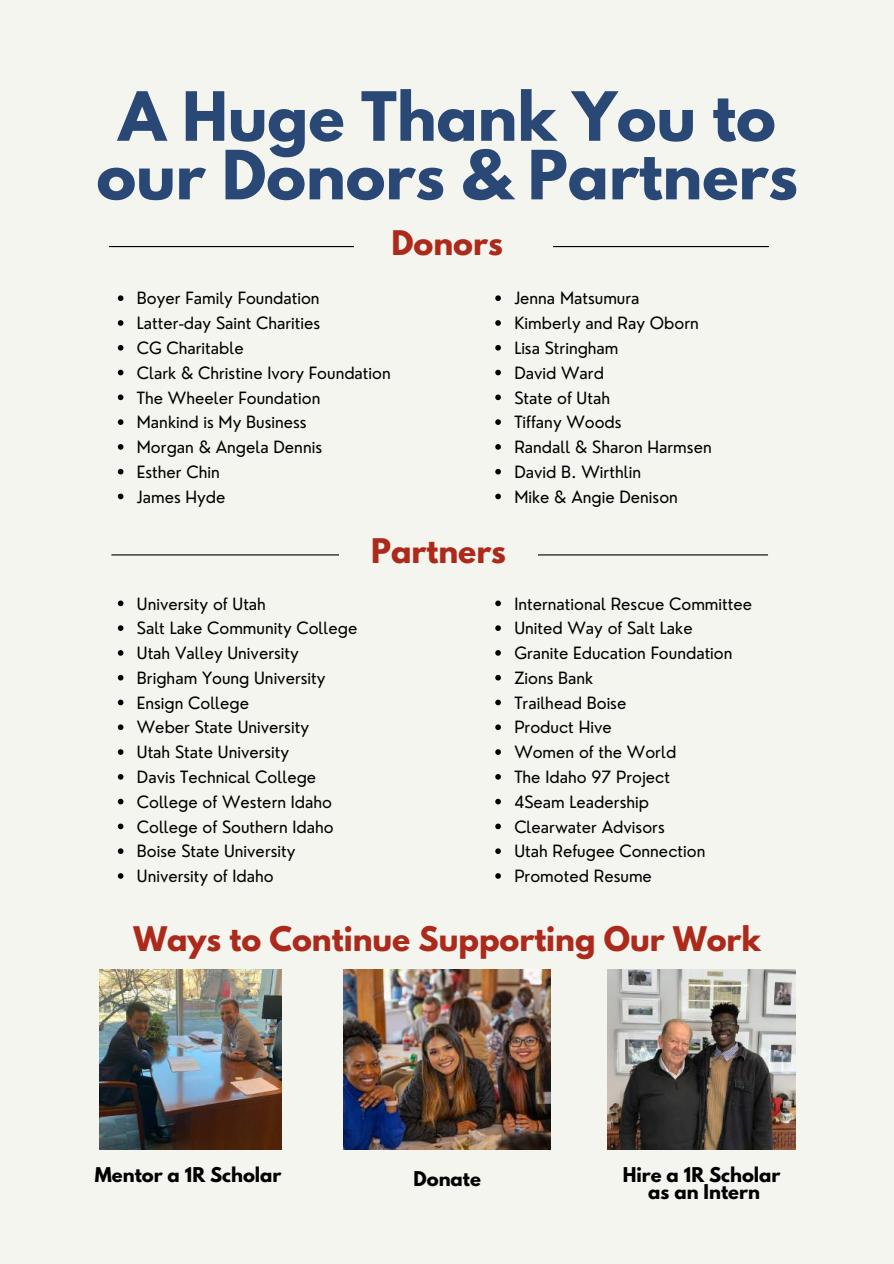
<style>
.page{position:relative;width:894px;height:1264px;background:#fff}
.page>*{position:absolute;margin:0;border:0;box-sizing:border-box;transform-origin:0 0}
.t1{font:700 60px/58.5px "League Spartan";color:#2a4876;text-align:center}
.t2{font:700 30px "League Spartan";color:#ac2a1b}
.t3{font:700 18px/17px "League Spartan";color:#000;text-align:center}
.t4{font:16.5px/24.8px "Nourd";color:#000}
</style>
<div class="page">
<div style="left:0;top:0;width:893px;height:1263px;background:#f5f5ef"></div>
<img style="left:99px;top:969px;width:183px;height:179px">
<img style="left:607px;top:969px;width:188px;height:179px">
<img style="left:344px;top:969px;width:206px;height:179px">
<hr style="left:109px;top:246px;width:659px;height:1px;background:#000">
<div style="left:354px;top:209px;width:198px;height:73px;background:#f5f5ef"></div>
<hr style="left:112px;top:554px;width:655px;height:1px;background:#000">
<div style="left:339px;top:507px;width:198px;height:73px;background:#f5f5ef"></div>
<svg style="left:118px;top:295px;width:5px;height:6px"></svg>
<svg style="left:118px;top:320px;width:5px;height:6px"></svg>
<svg style="left:118px;top:345px;width:5px;height:5px"></svg>
<svg style="left:118px;top:370px;width:5px;height:5px"></svg>
<svg style="left:118px;top:394px;width:5px;height:6px"></svg>
<svg style="left:118px;top:419px;width:5px;height:6px"></svg>
<svg style="left:118px;top:444px;width:5px;height:5px"></svg>
<svg style="left:118px;top:469px;width:5px;height:5px"></svg>
<svg style="left:118px;top:493px;width:5px;height:6px"></svg>
<svg style="left:118px;top:600px;width:5px;height:6px"></svg>
<svg style="left:118px;top:625px;width:5px;height:6px"></svg>
<svg style="left:118px;top:650px;width:5px;height:5px"></svg>
<svg style="left:118px;top:675px;width:5px;height:5px"></svg>
<svg style="left:118px;top:699px;width:5px;height:6px"></svg>
<svg style="left:118px;top:724px;width:5px;height:6px"></svg>
<svg style="left:118px;top:749px;width:5px;height:5px"></svg>
<svg style="left:118px;top:774px;width:5px;height:5px"></svg>
<svg style="left:118px;top:798px;width:5px;height:6px"></svg>
<svg style="left:118px;top:823px;width:5px;height:6px"></svg>
<svg style="left:118px;top:848px;width:5px;height:6px"></svg>
<svg style="left:118px;top:873px;width:5px;height:5px"></svg>
<svg style="left:495px;top:295px;width:5px;height:6px"></svg>
<svg style="left:495px;top:320px;width:5px;height:6px"></svg>
<svg style="left:495px;top:345px;width:5px;height:5px"></svg>
<svg style="left:495px;top:370px;width:5px;height:5px"></svg>
<svg style="left:495px;top:394px;width:5px;height:6px"></svg>
<svg style="left:495px;top:419px;width:5px;height:6px"></svg>
<svg style="left:495px;top:444px;width:5px;height:5px"></svg>
<svg style="left:495px;top:469px;width:5px;height:5px"></svg>
<svg style="left:495px;top:493px;width:5px;height:6px"></svg>
<svg style="left:495px;top:600px;width:5px;height:6px"></svg>
<svg style="left:495px;top:625px;width:5px;height:6px"></svg>
<svg style="left:495px;top:650px;width:5px;height:5px"></svg>
<svg style="left:495px;top:675px;width:5px;height:5px"></svg>
<svg style="left:495px;top:699px;width:5px;height:6px"></svg>
<svg style="left:495px;top:724px;width:5px;height:6px"></svg>
<svg style="left:495px;top:749px;width:5px;height:5px"></svg>
<svg style="left:495px;top:774px;width:5px;height:5px"></svg>
<svg style="left:495px;top:798px;width:5px;height:6px"></svg>
<svg style="left:495px;top:823px;width:5px;height:6px"></svg>
<svg style="left:495px;top:848px;width:5px;height:6px"></svg>
<svg style="left:495px;top:873px;width:5px;height:5px"></svg>
<h1 class="t1" style="left:96px;top:95px;width:702px">A Huge Thank You to our Donors &amp; Partners</h1>
<h2 class="t2" style="left:391px;top:227px;width:113px">Donors</h2>
<p class="t4" style="left:137px;top:286px;width:255px">Boyer Family Foundation<br>Latter-day Saint Charities<br>CG Charitable<br>Clark &amp; Christine Ivory Foundation<br>The Wheeler Foundation<br>Mankind is My Business<br>Morgan &amp; Angela Dennis<br>Esther Chin<br>James Hyde</p>
<p class="t4" style="left:514px;top:286px;width:199px">Jenna Matsumura<br>Kimberly and Ray Oborn<br>Lisa Stringham<br>David Ward<br>State of Utah<br>Tiffany Woods<br>Randall &amp; Sharon Harmsen<br>David B. Wirthlin<br>Mike &amp; Angie Denison</p>
<h2 class="t2" style="left:371px;top:536px;width:136px">Partners</h2>
<p class="t4" style="left:514px;top:591px;width:239px">International Rescue Committee<br>United Way of Salt Lake<br>Granite Education Foundation<br>Zions Bank<br>Trailhead Boise<br>Product Hive<br>Women of the World<br>The Idaho 97 Project<br>4Seam Leadership<br>Clearwater Advisors<br>Utah Refugee Connection<br>Promoted Resume</p>
<p class="t4" style="left:137px;top:591px;width:222px">University of Utah<br>Salt Lake Community College<br>Utah Valley University<br>Brigham Young University<br>Ensign College<br>Weber State University<br>Utah State University<br>Davis Technical College<br>College of Western Idaho<br>College of Southern Idaho<br>Boise State University<br>University of Idaho</p>
<h2 class="t2" style="left:133px;top:924px;width:629px">Ways to Continue Supporting Our Work</h2>
<p class="t3" style="left:95px;top:1168px;width:188px">Mentor a 1R Scholar</p>
<p class="t3" style="left:413px;top:1172px;width:69px">Donate</p>
<p class="t3" style="left:622px;top:1168px;width:159px">Hire a 1R Scholar as an Intern</p>
</div>
